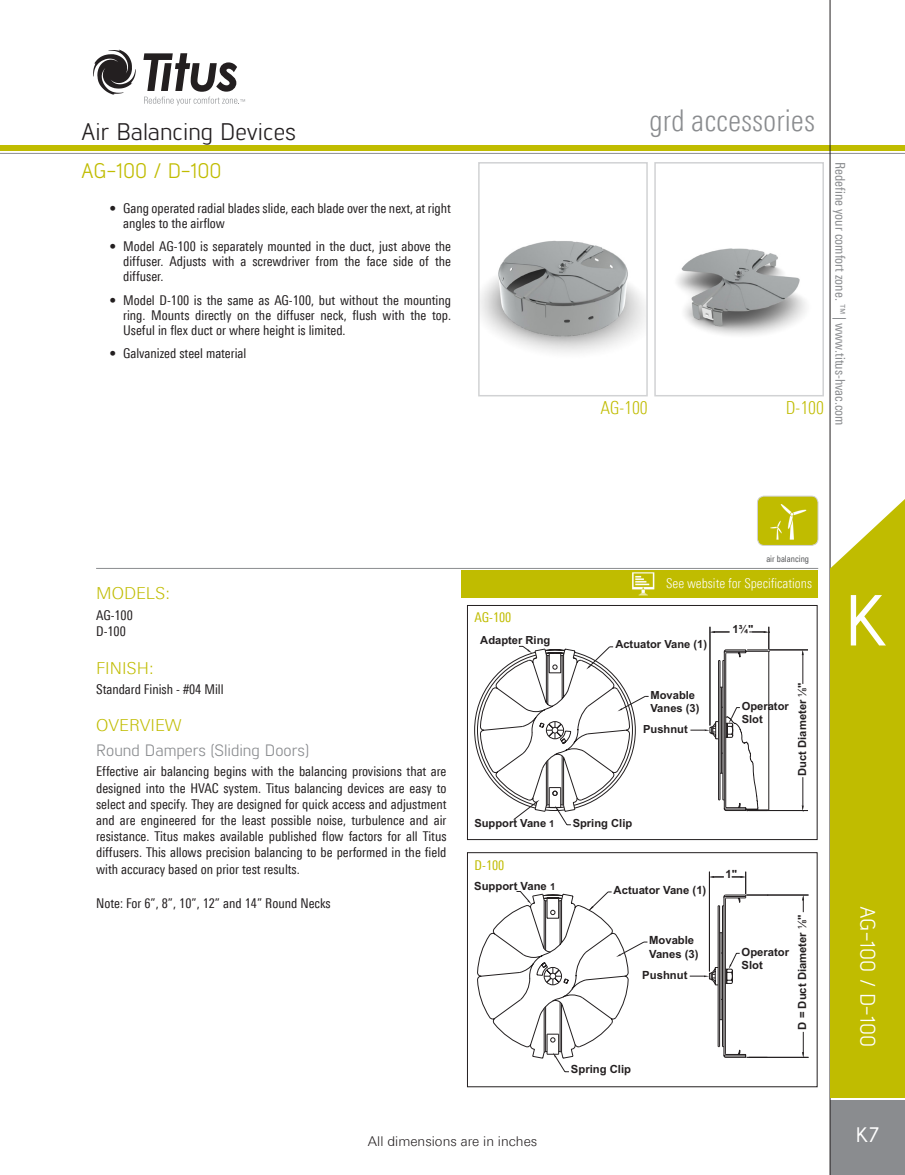
<style>
.page{position:relative;width:905px;height:1175px;background:#fff}
.page>*{position:absolute;margin:0;border:0;box-sizing:border-box;transform-origin:0 0}
.t1{font:500 72px "Lintel";color:#fff}
.t2{font:300 condensed 30px "LT Univers";color:#8a8c8f}
.catalog_title_-_1{font:24px "Lintel";color:#231f20}
.catalog_title_-_prod{font:21px "Lintel";color:#c0bc00}
.catalog_model_-_righ{font:21px "Lintel";color:#fff}
.t3{font:500 21px "Lintel";color:#fff}
.model_name_-_2017{font:300 condensed 18px "LT Univers";color:#c0bc00}
.catalog_-_overview_s{font:16.5px "Lintel";color:#8a8c8f}
.Titus_heading_3_2017{font:300 16.5px "LT Univers Basic";color:#c0bc00}
.Paragraph{font:condensed 13.5px/16.2px "LT Univers";color:#231f20;text-align:justify}
.t4{font:condensed 13.5px "LT Univers";color:#8a8c8f}
.catalog_figure_-_1{font:condensed 13.5px "LT Univers";color:#231f20}
.catalog_web_specific{font:300 condensed 13.5px "LT Univers";color:#fff}
.dimension_text{font:300 13.5px "LT Univers Basic";color:#231f20}
.Paragraph_Bold{font:condensed 13.5px "LT Univers";color:#c0bc00}
.t5{font:700 11.25px/13.5px "Arial";color:#231f20}
.t6{font:700 11.1px/13.4px "Arial";color:#231f20}
.Icons_2017{font:condensed 9px "LT Univers";color:#57585a}
.s1{font-size:9.6px}
</style>
<div class="page">
<svg style="left:93px;top:50px;width:43px;height:45px"></svg>
<svg style="left:143px;top:53px;width:102px;height:52px"></svg>
<hr style="left:0;top:153px;width:904px;height:1px;background:#8a8c8f">
<div style="left:0;top:146px;width:904px;height:5px;background:#c0bc00"></div>
<div style="left:830px;top:1100px;width:74px;height:74px;background:#8a8c8f"></div>
<hr style="left:829px;top:0;width:1px;height:1174px;background:#231f20">
<div style="left:830px;top:568px;width:74px;height:529px;background:#c0bc00"></div>
<svg style="left:830px;top:492px;width:74px;height:76px"></svg>
<div style="left:461px;top:570px;width:357px;height:28px;background:#c0bc00"></div>
<img style="left:632px;top:572px;width:23px;height:24px">
<hr style="left:96px;top:568px;width:722px;height:1px;background:#8a8c8f">
<img style="left:481px;top:240px;width:163px;height:113px">
<div style="left:478px;top:162px;width:169px;height:234px;border:2px solid #d1d2d4"></div>
<img style="left:677px;top:248px;width:129px;height:87px">
<div style="left:654px;top:162px;width:170px;height:234px;border:2px solid #d1d2d4"></div>
<div style="left:467px;top:605px;width:350px;height:235px;border:1px solid #231f20"></div>
<svg style="left:474px;top:627px;width:295px;height:199px"></svg>
<hr style="left:748px;top:810px;width:60px;height:1px;background:#231f20">
<svg style="left:801px;top:777px;width:2px;height:33px"></svg>
<hr style="left:769px;top:649px;width:39px;height:1px;background:#231f20">
<div style="left:467px;top:852px;width:350px;height:235px;border:1px solid #231f20"></div>
<svg style="left:477px;top:891px;width:170px;height:181px"></svg>
<hr style="left:717px;top:905px;width:1px;height:141px;background:#231f20">
<hr style="left:719px;top:905px;width:1px;height:141px;background:#231f20">
<hr style="left:720px;top:932px;width:1px;height:87px;background:#231f20">
<hr style="left:722px;top:905px;width:1px;height:141px;background:#231f20">
<hr style="left:723px;top:896px;width:1px;height:159px;background:#231f20">
<hr style="left:725px;top:898px;width:1px;height:155px;background:#231f20">
<svg style="left:717px;top:1018px;width:51px;height:40px"></svg>
<svg style="left:689px;top:932px;width:51px;height:68px"></svg>
<hr style="left:709px;top:871px;width:1px;height:100px;background:#231f20">
<svg style="left:709px;top:871px;width:37px;height:35px"></svg>
<hr style="left:748px;top:1057px;width:60px;height:1px;background:#231f20">
<svg style="left:802px;top:1031px;width:2px;height:26px"></svg>
<hr style="left:746px;top:894px;width:62px;height:1px;background:#231f20">
<svg style="left:802px;top:895px;width:2px;height:17px"></svg>
<div style="left:757px;top:496px;width:61px;height:49px;background:#c0bc00;border-radius:7px"></div>
<img style="left:770px;top:504px;width:37px;height:36px">
<div style="left:757px;top:496px;width:61px;height:49px;border:1px solid #d1d2d4;border-radius:7px"></div>
<svg style="left:797px;top:650px;width:9px;height:34px"></svg>
<p class="catalog_title_-_1" style="left:81px;top:115px;width:217px">Air Balancing Devices</p>
<p class="catalog_title_-_prod" style="left:81px;top:156px;width:142px">AG-100 / D-100</p>
<p class="Paragraph" style="left:123px;top:201px;width:329px;line-height:15px;text-indent:-14px">• Gang operated radial blades slide, each blade over the next, at right angles to the airflow</p>
<p class="Paragraph" style="left:123px;top:239px;width:329px;line-height:15px;text-indent:-14px">• Model AG-100 is separately mounted in the duct, just above the diffuser. Adjusts with a screwdriver from the face side of the diffuser.</p>
<p class="Paragraph" style="left:123px;top:292px;width:329px;line-height:15px;text-indent:-14px">• Model D-100 is the same as AG-100, but without the mounting ring. Mounts directly on the diffuser neck, flush with the top.<br>Useful in flex duct or where height is limited.</p>
<p class="Paragraph" style="left:110px;top:345px;width:138px">• Galvanized steel material</p>
<h2 class="t2" style="left:649px;top:103px;width:167px">grd accessories</h2>
<p class="model_name_-_2017" style="left:600px;top:397px;width:49px">AG-100</p>
<p class="model_name_-_2017" style="left:785px;top:397px;width:40px">D-100</p>
<p class="t4" style="left:848px;top:162px;width:265px;rotate:90deg">Redefine your comfort zone. ™ | www.titus-hvac.com</p>
<p class="Titus_heading_3_2017" style="left:96px;top:583px;width:75px">MODELS:</p>
<p class="Paragraph" style="left:96px;top:607px;width:38px">AG-100</p>
<p class="Paragraph" style="left:96px;top:623px;width:31px">D-100</p>
<p class="Titus_heading_3_2017" style="left:96px;top:658px;width:59px">FINISH:</p>
<p class="Paragraph" style="left:96px;top:680px;width:129px">Standard Finish - #04 Mill</p>
<p class="Titus_heading_3_2017" style="left:96px;top:715px;width:87px">OVERVIEW</p>
<p class="catalog_-_overview_s" style="left:96px;top:738px;width:214px">Round Dampers (Sliding Doors)</p>
<p class="Paragraph" style="left:96px;top:763px;width:352px">Effective air balancing begins with the balancing provisions that are designed into the HVAC system. Titus balancing devices are easy to select and specify. They are designed for quick access and adjustment and are engineered for the least possible noise, turbulence and air resistance. Titus makes available published flow factors for all Titus diffusers. This allows precision balancing to be performed in the field with accuracy based on prior test results.</p>
<p class="catalog_figure_-_1" style="left:96px;top:895px;width:236px">Note: For 6”, 8”, 10”, 12” and 14” Round Necks</p>
<p class="Icons_2017" style="left:766px;top:553px;width:44px">air balancing</p>
<p class="Paragraph_Bold" style="left:474px;top:610px;width:38px">AG-100</p>
<p class="t6" style="left:480px;top:634px;width:72px">Adapter Ring</p>
<p class="t6" style="left:474px;top:816px;width:81px">Support Vane <span class="s1">1</span></p>
<p class="Paragraph_Bold" style="left:474px;top:857px;width:31px">D-100</p>
<p class="catalog_web_specific" style="left:666px;top:575px;width:147px">See website for Specifications</p>
<p class="t6" style="left:615px;top:637px;width:93px">Actuator Vane (1)</p>
<p class="t6" style="left:650px;top:688px;width:51px">Movable<br>Vanes (3)</p>
<p class="t6" style="left:643px;top:722px;width:46px">Pushnut</p>
<p class="t6" style="left:572px;top:816px;width:61px">Spring Clip</p>
<p class="t6" style="left:732px;top:623px;width:22px">1¾"</p>
<p class="t6" style="left:741px;top:699px;width:49px">Operator<br>Slot</p>
<p class="t6" style="left:795px;top:775px;width:95px;rotate:-90deg">Duct Diameter "</p>
<p class="t5" style="left:725px;top:867px;width:13px">1"</p>
<p class="t5" style="left:474px;top:879px;width:83px">Support Vane <span class="s1">1</span></p>
<p class="t5" style="left:613px;top:883px;width:94px">Actuator Vane (1)</p>
<p class="t5" style="left:649px;top:933px;width:51px">Movable<br>Vanes (3)</p>
<p class="t5" style="left:642px;top:968px;width:47px">Pushnut</p>
<p class="t5" style="left:571px;top:1062px;width:62px">Spring Clip</p>
<p class="t5" style="left:741px;top:945px;width:49px">Operator<br>Slot</p>
<p class="t5" style="left:795px;top:1029px;width:117px;rotate:-90deg">D = Duct Diameter "</p>
<p class="dimension_text" style="left:368px;top:1133px;width:171px">All dimensions are in inches</p>
<h1 class="t1" style="left:847px;top:573px;width:44px">K</h1>
<p class="catalog_model_-_righ" style="left:882px;top:905px;width:142px;rotate:90deg">AG-100 / D-100</p>
<h3 class="t3" style="left:856px;top:1121px;width:25px">K7</h3>
</div>
